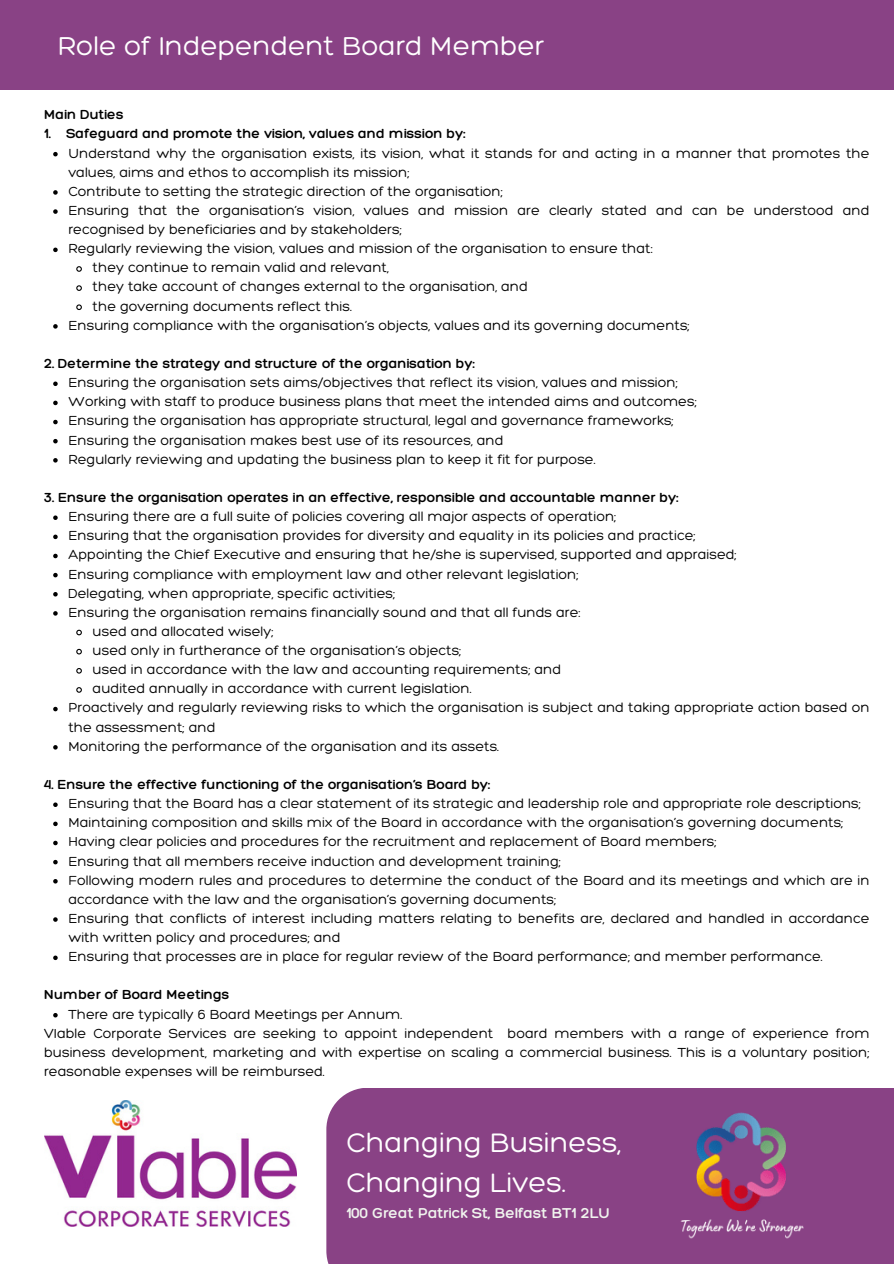
<style>
.page{position:relative;width:894px;height:1264px;background:#fff}
.page>*{position:absolute;margin:0;border:0;box-sizing:border-box;transform-origin:0 0}
.t1{font:300 29.1px "Hero";color:#fff}
.t2{font:300 28.05px "Hero";color:#fff}
.t3{font:300 15.6px "Hero";color:#f0f4ee}
.t4{font:300 14.25px/19.2px "Hero";color:#000}
.t5{font:300 14.25px "Hero";color:#000}
</style>
<div class="page">
<div style="left:326px;top:1088px;width:567px;height:175px;background:#894285"></div>
<img style="left:632px;top:1106px;width:201px;height:136px">
<img style="left:44px;top:1100px;width:252px;height:126px">
<div style="left:0;top:0;width:893px;height:89px;background:#894285"></div>
<svg style="left:53px;top:152px;width:5px;height:4px"></svg>
<svg style="left:53px;top:190px;width:5px;height:5px"></svg>
<svg style="left:53px;top:209px;width:5px;height:5px"></svg>
<svg style="left:53px;top:247px;width:5px;height:5px"></svg>
<svg style="left:76px;top:266px;width:6px;height:6px"></svg>
<svg style="left:76px;top:285px;width:6px;height:6px"></svg>
<svg style="left:76px;top:304px;width:6px;height:6px"></svg>
<svg style="left:53px;top:324px;width:5px;height:4px"></svg>
<svg style="left:53px;top:381px;width:5px;height:5px"></svg>
<svg style="left:53px;top:400px;width:5px;height:5px"></svg>
<svg style="left:53px;top:420px;width:5px;height:4px"></svg>
<svg style="left:53px;top:439px;width:5px;height:4px"></svg>
<svg style="left:53px;top:458px;width:5px;height:4px"></svg>
<svg style="left:53px;top:515px;width:5px;height:5px"></svg>
<svg style="left:53px;top:534px;width:5px;height:5px"></svg>
<svg style="left:53px;top:553px;width:5px;height:5px"></svg>
<svg style="left:53px;top:573px;width:5px;height:4px"></svg>
<svg style="left:53px;top:592px;width:5px;height:4px"></svg>
<svg style="left:53px;top:611px;width:5px;height:4px"></svg>
<svg style="left:76px;top:629px;width:6px;height:7px"></svg>
<svg style="left:76px;top:648px;width:6px;height:7px"></svg>
<svg style="left:76px;top:668px;width:6px;height:6px"></svg>
<svg style="left:76px;top:687px;width:6px;height:6px"></svg>
<svg style="left:53px;top:706px;width:5px;height:5px"></svg>
<svg style="left:53px;top:745px;width:5px;height:4px"></svg>
<svg style="left:53px;top:802px;width:5px;height:5px"></svg>
<svg style="left:53px;top:821px;width:5px;height:5px"></svg>
<svg style="left:53px;top:840px;width:5px;height:5px"></svg>
<svg style="left:53px;top:859px;width:5px;height:5px"></svg>
<svg style="left:53px;top:879px;width:5px;height:4px"></svg>
<svg style="left:53px;top:917px;width:5px;height:4px"></svg>
<svg style="left:53px;top:955px;width:5px;height:5px"></svg>
<svg style="left:53px;top:1013px;width:5px;height:4px"></svg>
<p class="t2" style="left:58px;top:28px;width:488px">Role of Independent Board Member</p>
<p class="t5" style="left:44px;top:106px;width:81px">Main Duties</p>
<p class="t5" style="left:44px;top:125px;width:423px">1. Safeguard and promote the vision, values and mission by:</p>
<p class="t4" style="left:68px;top:143px;width:802px">Understand why the organisation exists, its vision, what it stands for and acting in a manner that promotes the values, aims and ethos to accomplish its mission;</p>
<p class="t4" style="left:68px;top:181px;width:436px">Contribute to setting the strategic direction of the organisation;</p>
<p class="t4" style="left:68px;top:200px;width:802px">Ensuring that the organisation’s vision, values and mission are clearly stated and can be understood and recognised by beneficiaries and by stakeholders;</p>
<p class="t4" style="left:68px;top:239px;width:586px">Regularly reviewing the vision, values and mission of the organisation to ensure that:</p>
<p class="t4" style="left:93px;top:258px;width:298px">they continue to remain valid and relevant,</p>
<p class="t4" style="left:93px;top:277px;width:436px">they take account of changes external to the organisation, and</p>
<p class="t4" style="left:93px;top:296px;width:261px">the governing documents reflect this.</p>
<p class="t4" style="left:68px;top:315px;width:622px">Ensuring compliance with the organisation’s objects, values and its governing documents;</p>
<p class="t5" style="left:44px;top:354px;width:432px">2. Determine the strategy and structure of the organisation by:</p>
<p class="t4" style="left:68px;top:372px;width:611px">Ensuring the organisation sets aims/objectives that reflect its vision, values and mission;</p>
<p class="t4" style="left:68px;top:392px;width:629px">Working with staff to produce business plans that meet the intended aims and outcomes;</p>
<p class="t4" style="left:68px;top:411px;width:606px">Ensuring the organisation has appropriate structural, legal and governance frameworks;</p>
<p class="t4" style="left:68px;top:430px;width:436px">Ensuring the organisation makes best use of its resources, and</p>
<p class="t4" style="left:68px;top:449px;width:528px">Regularly reviewing and updating the business plan to keep it fit for purpose.</p>
<p class="t5" style="left:44px;top:488px;width:635px">3. Ensure the organisation operates in an effective, responsible and accountable manner by:</p>
<p class="t4" style="left:68px;top:506px;width:549px">Ensuring there are a full suite of policies covering all major aspects of operation;</p>
<p class="t4" style="left:68px;top:525px;width:628px">Ensuring that the organisation provides for diversity and equality in its policies and practice;</p>
<p class="t4" style="left:68px;top:545px;width:669px">Appointing the Chief Executive and ensuring that he/she is supervised, supported and appraised;</p>
<p class="t4" style="left:68px;top:564px;width:511px">Ensuring compliance with employment law and other relevant legislation;</p>
<p class="t4" style="left:68px;top:583px;width:328px">Delegating, when appropriate, specific activities;</p>
<p class="t4" style="left:68px;top:602px;width:513px">Ensuring the organisation remains financially sound and that all funds are:</p>
<p class="t4" style="left:93px;top:621px;width:182px">used and allocated wisely;</p>
<p class="t4" style="left:93px;top:640px;width:370px">used only in furtherance of the organisation’s objects;</p>
<p class="t4" style="left:93px;top:659px;width:470px">used in accordance with the law and accounting requirements; and</p>
<p class="t4" style="left:93px;top:678px;width:380px">audited annually in accordance with current legislation.</p>
<p class="t4" style="left:68px;top:698px;width:802px">Proactively and regularly reviewing risks to which the organisation is subject and taking appropriate action based on the assessment; and</p>
<p class="t4" style="left:68px;top:736px;width:432px">Monitoring the performance of the organisation and its assets.</p>
<p class="t5" style="left:44px;top:775px;width:447px">4. Ensure the effective functioning of the organisation’s Board by:</p>
<p class="t4" style="left:68px;top:793px;width:794px">Ensuring that the Board has a clear statement of its strategic and leadership role and appropriate role descriptions;</p>
<p class="t4" style="left:68px;top:812px;width:776px">Maintaining composition and skills mix of the Board in accordance with the organisation’s governing documents;</p>
<p class="t4" style="left:68px;top:831px;width:649px">Having clear policies and procedures for the recruitment and replacement of Board members;</p>
<p class="t4" style="left:68px;top:851px;width:494px">Ensuring that all members receive induction and development training;</p>
<p class="t4" style="left:68px;top:870px;width:802px">Following modern rules and procedures to determine the conduct of the Board and its meetings and which are in accordance with the law and the organisation’s governing documents;</p>
<p class="t4" style="left:68px;top:908px;width:802px">Ensuring that conflicts of interest including matters relating to benefits are, declared and handled in accordance with written policy and procedures; and</p>
<p class="t4" style="left:68px;top:946px;width:755px">Ensuring that processes are in place for regular review of the Board performance; and member performance.</p>
<p class="t5" style="left:44px;top:985px;width:187px">Number of Board Meetings</p>
<p class="t4" style="left:68px;top:1004px;width:335px">There are typically 6 Board Meetings per Annum.</p>
<p class="t4" style="left:44px;top:1023px;width:826px;text-align:justify">VIable Corporate Services are seeking to appoint independent board members with a range of experience from business development, marketing and with expertise on scaling a commercial business. This is a voluntary position; reasonable expenses will be reimbursed.</p>
<p class="t1" style="left:346px;top:1123px;width:276px">Changing Business,</p>
<p class="t1" style="left:346px;top:1164px;width:221px">Changing Lives.</p>
<p class="t3" style="left:346px;top:1202px;width:265px">100 Great Patrick St, Belfast BT1 2LU</p>
</div>
